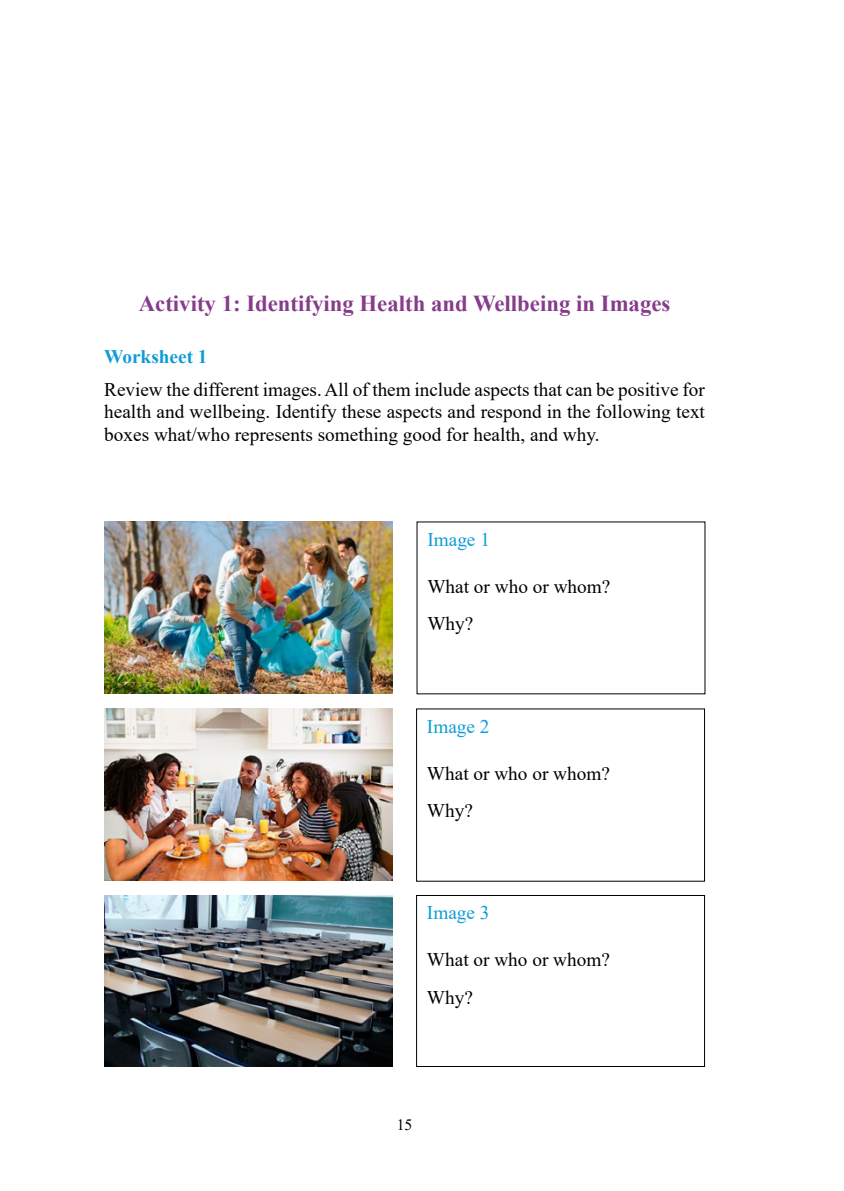
<style>
.page{position:relative;width:844px;height:1191px;background:#fff}
.page>*{position:absolute;margin:0;border:0;box-sizing:border-box;transform-origin:0 0}
.t1{font:700 22.75px "Times New Roman";color:#863b8b}
.t2{font:19.25px/37.3px "Times New Roman";color:#000}
.t3{font:19.25px "Times New Roman";color:#0e9cd7}
.t4{font:700 19.25px "Times New Roman";color:#0e9cd7}
.t5{font:15.75px "Times New Roman";color:#000}
</style>
<div class="page">
<div style="left:416px;top:895px;width:288px;height:172px;border:1px solid #000"></div>
<img style="left:104px;top:522px;width:288px;height:172px">
<img style="left:104px;top:708px;width:288px;height:172px">
<img style="left:104px;top:895px;width:288px;height:172px">
<p class="t1" style="left:139px;top:287px;width:533px">Activity 1: Identifying Health and Wellbeing in Images</p>
<p class="t4" style="left:104px;top:343px;width:105px">Worksheet 1</p>
<p class="t2" style="left:104px;top:377px;width:602px;line-height:22.4px;text-align:justify">Review the different images. All of them include aspects that can be positive for health and wellbeing. Identify these aspects and respond in the following text boxes what/who represents something good for health, and why.</p>
<p class="t3" style="left:427px;top:525px;width:64px">Image 1</p>
<p class="t2" style="left:427px;top:567px;width:184px">What or who or whom?<br>Why?</p>
<p class="t3" style="left:427px;top:712px;width:64px">Image 2</p>
<p class="t2" style="left:427px;top:754px;width:184px">What or who or whom?<br>Why?</p>
<p class="t3" style="left:427px;top:899px;width:64px">Image 3</p>
<p class="t2" style="left:427px;top:940px;width:184px">What or who or whom?<br>Why?</p>
<p class="t5" style="left:396px;top:1113px;width:17px">15</p>
</div>
